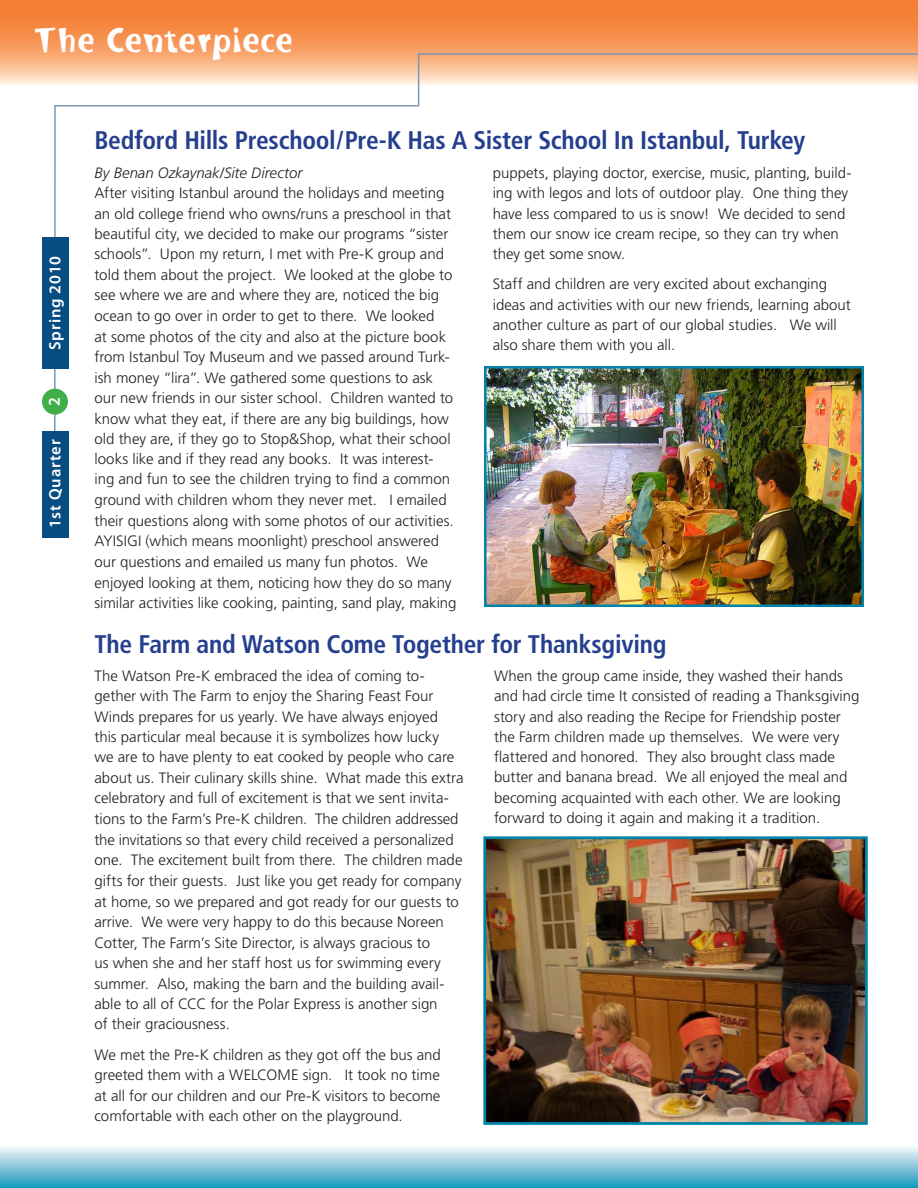
<style>
.page{position:relative;width:918px;height:1188px;background:#fff}
.page>*{position:absolute;margin:0;border:0;box-sizing:border-box;transform-origin:0 0}
.Company_Name{font:39px "Burweed ICG";letter-spacing:.045em;color:#fff}
.Sidebar{font:700 condensed 25.5px "Frutiger";letter-spacing:-.01em;color:#253f8e}
.Document_Information{font:600 16.5px "Myriad Pro";letter-spacing:.05em;color:#fff}
.Sidebar-2{font:300 15px/20.4px "Frutiger";color:#231f20}
.s1{font-style:italic}
</style>
<div class="page">
<div style="left:0;top:1144px;width:918px;height:44px;background:linear-gradient(to bottom,#fffbfd,#1e9bbe)"></div>
<svg style="left:0;top:0;width:918px;height:86px;background:#f58c48"></svg>
<svg style="left:53px;top:52px;width:863px;height:379px"></svg>
<svg style="left:916px;top:52px;width:2px;height:34px"></svg>
<div style="left:42px;top:431px;width:27px;height:106px;background:#074d81"></div>
<div style="left:42px;top:238px;width:27px;height:131px;background:#074d81"></div>
<div style="left:42px;top:389px;width:26px;height:26px;background:#40ae49;border-radius:50%"></div>
<img style="left:488px;top:370px;width:372px;height:233px">
<div style="left:484px;top:366px;width:380px;height:241px;border:3px solid #0083a9"></div>
<img style="left:487px;top:840px;width:377px;height:281px">
<div style="left:483px;top:836px;width:385px;height:289px;border:3px solid #0083a9"></div>
<p class="Company_Name" style="left:34px;top:20px;width:259px">The Centerpiece</p>
<p class="Document_Information" style="left:44px;top:350px;width:96px;rotate:-90deg">Spring 2010</p>
<p class="Document_Information" style="left:44px;top:406px;width:10px;rotate:-90deg">2</p>
<p class="Document_Information" style="left:44px;top:528px;width:90px;rotate:-90deg">1st Quarter</p>
<p class="Sidebar" style="left:94px;top:125px;width:712px">Bedford Hills Preschool/Pre-K Has A Sister School In Istanbul, Turkey</p>
<p class="Sidebar-2" style="left:94px;top:163px;width:364px"><span class="s1">By Benan Ozkaynak/Site Director<br></span>After visiting Istanbul around the holidays and meeting an old college friend who owns/runs a preschool in that beautiful city, we decided to make our programs “sister schools”. Upon my return, I met with Pre-K group and told them about the project. We looked at the globe to see where we are and where they are, noticed the big ocean to go over in order to get to there. We looked<br>at some photos of the city and also at the picture book from Istanbul Toy Museum and we passed around Turk&shy;ish money “lira”. We gathered some questions to ask our new friends in our sister school. Children wanted to know what they eat, if there are any big buildings, how old they are, if they go to Stop&amp;Shop, what their school looks like and if they read any books. It was interest&shy;ing and fun to see the children trying to find a common ground with children whom they never met. I emailed their questions along with some photos of our activities.<br>AYISIGI (which means moonlight) preschool answered our questions and emailed us many fun photos. We enjoyed looking at them, noticing how they do so many similar activities like cooking, painting, sand play, making</p>
<p class="Sidebar-2" style="left:493px;top:163px;width:360px">puppets, playing doctor, exercise, music, planting, build&shy;ing with legos and lots of outdoor play. One thing they have less compared to us is snow! We decided to send them our snow ice cream recipe, so they can try when they get some snow.</p>
<p class="Sidebar-2" style="left:493px;top:274px;width:360px">Staff and children are very excited about exchanging ideas and activities with our new friends, learning about another culture as part of our global studies. We will also share them with you all.</p>
<p class="Sidebar" style="left:94px;top:629px;width:573px">The Farm and Watson Come Together for Thanksgiving</p>
<p class="Sidebar-2" style="left:94px;top:666px;width:371px">The Watson Pre-K embraced the idea of coming to&shy;gether with The Farm to enjoy the Sharing Feast Four Winds prepares for us yearly. We have always enjoyed this particular meal because it is symbolizes how lucky<br>we are to have plenty to eat cooked by people who care about us. Their culinary skills shine. What made this extra celebratory and full of excitement is that we sent invita&shy;tions to the Farm’s Pre-K children. The children addressed the invitations so that every child received a personalized one. The excitement built from there. The children made gifts for their guests. Just like you get ready for company at home, so we prepared and got ready for our guests to arrive. We were very happy to do this because Noreen Cotter, The Farm’s Site Director, is always gracious to<br>us when she and her staff host us for swimming every summer. Also, making the barn and the building avail&shy;able to all of CCC for the Polar Express is another sign<br>of their graciousness.</p>
<p class="Sidebar-2" style="left:94px;top:1045px;width:348px;text-align:justify">We met the Pre-K children as they got off the bus and greeted them with a WELCOME sign. It took no time at all for our children and our Pre-K visitors to become comfortable with each other on the playground.</p>
<p class="Sidebar-2" style="left:494px;top:666px;width:367px">When the group came inside, they washed their hands and had circle time It consisted of reading a Thanksgiving story and also reading the Recipe for Friendship poster the Farm children made up themselves. We were very flattered and honored. They also brought class made butter and banana bread. We all enjoyed the meal and becoming acquainted with each other. We are looking forward to doing it again and making it a tradition.</p>
</div>
